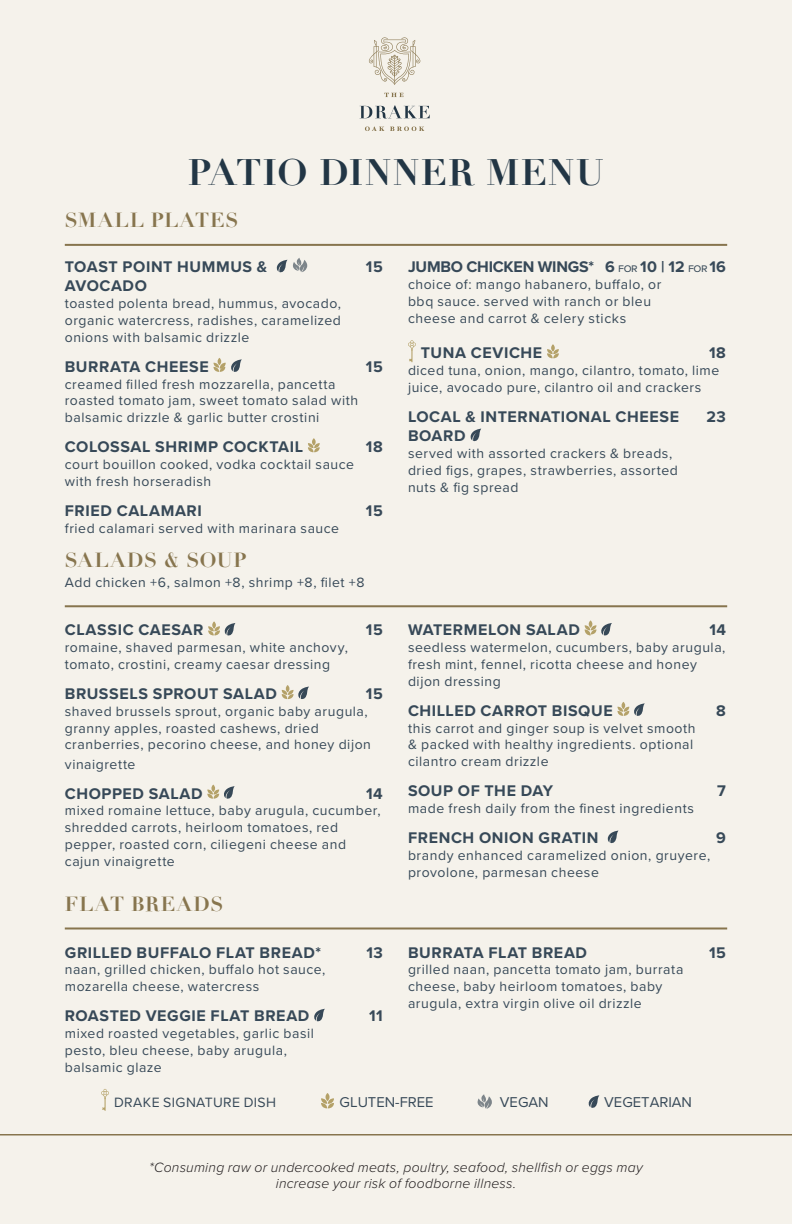
<style>
.page{position:relative;width:792px;height:1224px;background:#f5f2eb}
.page>*{position:absolute;margin:0;border:0;box-sizing:border-box;transform-origin:0 0}
.food_header{font:700 36px "Didot";letter-spacing:.03em;color:#223645}
.food_header-2{font:700 20px "Didot";letter-spacing:.04em;color:#87754e}
.food_menu_item{font:700 16px "Proxima Nova";letter-spacing:.04em;color:#374958}
.food_menu_item-2{font:700 16px "Proxima Nova";letter-spacing:-.01em;color:#374958}
.t1{font:14.8px "Proxima Nova";color:#374958}
.food_desc{font:14px/16.8px "Proxima Nova";letter-spacing:.04em;color:#374958}
.t2{font:italic 300 14px/16.8px "Proxima Nova";letter-spacing:.015em;color:#231f20;text-align:center}
.s1{font-weight:400;font-size:12px}
</style>
<div class="page">
<svg style="left:360px;top:105px;width:70px;height:14px"></svg>
<svg style="left:369px;top:37px;width:52px;height:48px"></svg>
<svg style="left:384px;top:93px;width:20px;height:4px"></svg>
<svg style="left:365px;top:127px;width:59px;height:4px"></svg>
<hr style="left:0;top:1134px;width:792px;height:2px;background:#87754e">
<svg style="left:588px;top:1095px;width:11px;height:13px"></svg>
<svg style="left:321px;top:1093px;width:13px;height:15px"></svg>
<svg style="left:478px;top:1094px;width:14px;height:15px"></svg>
<svg style="left:101px;top:1089px;width:8px;height:22px"></svg>
<hr style="left:65px;top:244px;width:662px;height:2px;background:#87754e">
<svg style="left:276px;top:258px;width:31px;height:15px"></svg>
<svg style="left:214px;top:358px;width:28px;height:14px"></svg>
<svg style="left:308px;top:438px;width:12px;height:14px"></svg>
<svg style="left:408px;top:340px;width:8px;height:22px"></svg>
<svg style="left:547px;top:344px;width:12px;height:14px"></svg>
<svg style="left:470px;top:429px;width:11px;height:13px"></svg>
<hr style="left:65px;top:605px;width:662px;height:2px;background:#87754e">
<svg style="left:208px;top:621px;width:28px;height:15px"></svg>
<svg style="left:282px;top:685px;width:27px;height:14px"></svg>
<svg style="left:207px;top:785px;width:28px;height:14px"></svg>
<svg style="left:585px;top:620px;width:27px;height:16px"></svg>
<svg style="left:617px;top:702px;width:28px;height:14px"></svg>
<svg style="left:607px;top:831px;width:11px;height:13px"></svg>
<hr style="left:65px;top:927px;width:662px;height:2px;background:#87754e">
<svg style="left:314px;top:1009px;width:11px;height:13px"></svg>
<p class="food_header" style="left:188px;top:149px;width:418px">PATIO DINNER MENU</p>
<p class="food_header-2" style="left:65px;top:207px;width:175px">SMALL PLATES</p>
<p class="food_menu_item" style="left:65px;top:255px;width:204px">TOAST POINT HUMMUS &amp;</p>
<p class="food_menu_item" style="left:366px;top:255px;width:18px">15</p>
<p class="food_menu_item" style="left:65px;top:274px;width:84px">AVOCADO</p>
<p class="food_desc" style="left:65px;top:295px;width:278px;text-align:justify">toasted polenta bread, hummus, avocado, organic watercress, radishes, caramelized onions with balsamic drizzle</p>
<p class="food_menu_item" style="left:65px;top:355px;width:145px">BURRATA CHEESE</p>
<p class="food_menu_item" style="left:366px;top:355px;width:18px">15</p>
<p class="food_desc" style="left:65px;top:375px;width:295px">creamed filled fresh mozzarella, pancetta roasted tomato jam, sweet tomato salad with balsamic drizzle &amp; garlic butter crostini</p>
<p class="food_menu_item" style="left:65px;top:435px;width:240px">COLOSSAL SHRIMP COCKTAIL</p>
<p class="food_menu_item" style="left:366px;top:435px;width:18px">18</p>
<p class="food_desc" style="left:65px;top:455px;width:291px">court bouillon cooked, vodka cocktail sauce with fresh horseradish</p>
<p class="food_menu_item" style="left:65px;top:499px;width:139px">FRIED CALAMARI</p>
<p class="food_menu_item" style="left:366px;top:499px;width:18px">15</p>
<p class="food_desc" style="left:65px;top:519px;width:276px">fried calamari served with marinara sauce</p>
<p class="food_menu_item-2" style="left:408px;top:255px;width:319px">JUMBO CHICKEN WINGS* 6 <span class="s1">for</span> 10 | 12 <span class="s1">for</span> 16</p>
<p class="food_desc" style="left:408px;top:275px;width:255px">choice of: mango habanero, buffalo, or bbq sauce. served with ranch or bleu cheese and carrot &amp; celery sticks</p>
<p class="food_menu_item" style="left:421px;top:341px;width:123px">TUNA CEVICHE</p>
<p class="food_menu_item" style="left:709px;top:341px;width:18px">18</p>
<p class="food_desc" style="left:408px;top:361px;width:313px">diced tuna, onion, mango, cilantro, tomato, lime juice, avocado pure, cilantro oil and crackers</p>
<p class="food_menu_item" style="left:408px;top:405px;width:273px">LOCAL &amp; INTERNATIONAL CHEESE</p>
<p class="food_menu_item" style="left:706px;top:405px;width:21px">23</p>
<p class="food_menu_item" style="left:408px;top:424px;width:59px">BOARD</p>
<p class="food_desc" style="left:408px;top:444px;width:271px">served with assorted crackers &amp; breads, dried figs, grapes, strawberries, assorted nuts &amp; fig spread</p>
<p class="food_header-2" style="left:65px;top:548px;width:183px">SALADS &amp; SOUP</p>
<p class="food_desc" style="left:65px;top:574px;width:301px">Add chicken +6, salmon +8, shrimp +8, filet +8</p>
<p class="food_menu_item" style="left:65px;top:618px;width:140px">CLASSIC CAESAR</p>
<p class="food_menu_item" style="left:366px;top:618px;width:18px">15</p>
<p class="food_desc" style="left:65px;top:639px;width:285px">romaine, shaved parmesan, white anchovy, tomato, crostini, creamy caesar dressing</p>
<p class="food_menu_item" style="left:65px;top:682px;width:214px">BRUSSELS SPROUT SALAD</p>
<p class="food_menu_item" style="left:366px;top:682px;width:18px">15</p>
<p class="food_desc" style="left:65px;top:702px;width:308px">shaved brussels sprout, organic baby arugula, granny apples, roasted cashews, dried cranberries, pecorino cheese, and honey dijon</p>
<p class="food_desc" style="left:65px;top:755px;width:72px">vinaigrette</p>
<p class="food_menu_item" style="left:65px;top:781px;width:139px">CHOPPED SALAD</p>
<p class="food_menu_item" style="left:366px;top:781px;width:18px">14</p>
<p class="food_desc" style="left:65px;top:802px;width:317px">mixed romaine lettuce, baby arugula, cucumber, shredded carrots, heirloom tomatoes, red pepper, roasted corn, ciliegeni cheese and cajun vinaigrette</p>
<p class="food_header-2" style="left:65px;top:892px;width:160px">FLAT BREADS</p>
<p class="food_menu_item" style="left:65px;top:940px;width:258px">GRILLED BUFFALO FLAT BREAD*</p>
<p class="food_menu_item" style="left:366px;top:940px;width:18px">13</p>
<p class="food_desc" style="left:65px;top:961px;width:262px">naan, grilled chicken, buffalo hot sauce, mozarella cheese, watercress</p>
<p class="food_menu_item" style="left:65px;top:1004px;width:246px">ROASTED VEGGIE FLAT BREAD</p>
<p class="food_menu_item" style="left:369px;top:1004px;width:15px">11</p>
<p class="food_desc" style="left:65px;top:1024px;width:251px">mixed roasted vegetables, garlic basil pesto, bleu cheese, baby arugula, balsamic glaze</p>
<p class="food_menu_item" style="left:408px;top:618px;width:173px">WATERMELON SALAD</p>
<p class="food_menu_item" style="left:709px;top:618px;width:18px">14</p>
<p class="food_desc" style="left:408px;top:639px;width:319px">seedless watermelon, cucumbers, baby arugula, fresh mint, fennel, ricotta cheese and honey dijon dressing</p>
<p class="food_menu_item" style="left:408px;top:699px;width:206px">CHILLED CARROT BISQUE</p>
<p class="food_menu_item" style="left:716px;top:699px;width:11px">8</p>
<p class="food_desc" style="left:408px;top:719px;width:289px">this carrot and ginger soup is velvet smooth &amp; packed with healthy ingredients. optional cilantro cream drizzle</p>
<p class="food_menu_item" style="left:408px;top:779px;width:147px">SOUP OF THE DAY</p>
<p class="food_menu_item" style="left:717px;top:779px;width:10px">7</p>
<p class="food_desc" style="left:408px;top:799px;width:288px">made fresh daily from the finest ingredients</p>
<p class="food_menu_item" style="left:408px;top:826px;width:192px">FRENCH ONION GRATIN</p>
<p class="food_menu_item" style="left:716px;top:826px;width:11px">9</p>
<p class="food_desc" style="left:408px;top:846px;width:304px">brandy enhanced caramelized onion, gruyere, provolone, parmesan cheese</p>
<p class="food_menu_item" style="left:408px;top:940px;width:181px">BURRATA FLAT BREAD</p>
<p class="food_menu_item" style="left:709px;top:940px;width:18px">15</p>
<p class="food_desc" style="left:408px;top:961px;width:277px">grilled naan, pancetta tomato jam, burrata cheese, baby heirloom tomatoes, baby arugula, extra virgin olive oil drizzle</p>
<p class="food_desc" style="left:114px;top:1093px;width:164px">DRAKE SIGNATURE DISH</p>
<p class="t1" style="left:340px;top:1091px;width:95px">GLUTEN-FREE</p>
<p class="t1" style="left:500px;top:1091px;width:50px">VEGAN</p>
<p class="t1" style="left:604px;top:1091px;width:89px">VEGETARIAN</p>
<p class="t2" style="left:149px;top:1158px;width:495px">*Consuming raw or undercooked meats, poultry, seafood, shellfish or eggs may increase your risk of foodborne illness.</p>
</div>
